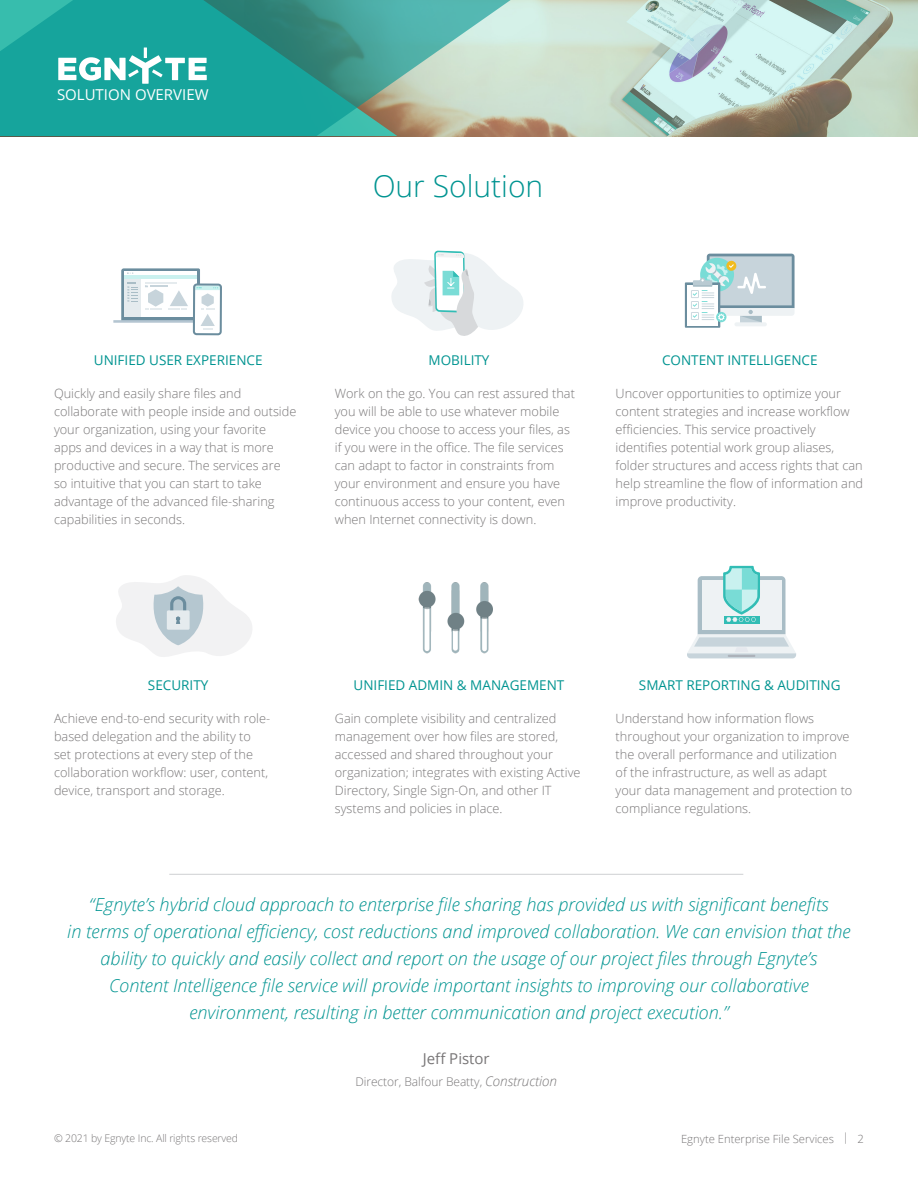
<style>
.page{position:relative;width:918px;height:1188px;background:#fff}
.page>*{position:absolute;margin:0;border:0;box-sizing:border-box;transform-origin:0 0}
.ParaStyle02-Leading{font:300 30px "Open Sans";color:#009491}
.ParaStyle12-Leading{font:italic 300 18px/27px "Open Sans";color:#009491;text-align:center}
.t1{font:15px "Open Sans";color:#fff}
.ParaStyle12-Leading-2{font:15px "Open Sans";color:#787677}
.ParaStyle01-Leading{font:13.5px "Open Sans";color:#009491}
.ParaStyle09-Leading{font:300 12.75px/18px "Open Sans";color:#787677}
.ParaStyle12-Leading-3{font:300 12px "Open Sans";letter-spacing:-.005em;color:#787677}
.t2{font:300 11.25px "Open Sans";color:#787677}
.t3{font:300 10.5px "Open Sans";letter-spacing:-.015em;color:#787677}
.s1{font-style:italic;font-size:13.5px}
</style>
<div class="page">
<img style="left:537px;top:0;width:381px;height:136px">
<svg style="left:0;top:0;width:537px;height:136px"></svg>
<svg style="left:58px;top:48px;width:149px;height:36px"></svg>
<svg style="left:116px;top:575px;width:136px;height:82px"></svg>
<hr style="left:169px;top:874px;width:574px;height:1px;background:#cfd0d2">
<svg style="left:391px;top:251px;width:132px;height:85px"></svg>
<img style="left:419px;top:582px;width:73px;height:72px">
<svg style="left:687px;top:565px;width:109px;height:93px"></svg>
<svg style="left:113px;top:268px;width:109px;height:67px"></svg>
<svg style="left:734px;top:322px;width:33px;height:4px"></svg>
<svg style="left:685px;top:282px;width:35px;height:46px"></svg>
<div style="left:687px;top:285px;width:31px;height:40px;background:#fff"></div>
<svg style="left:691px;top:254px;width:104px;height:68px"></svg>
<p class="t1" style="left:57px;top:84px;width:153px">SOLUTION OVERVIEW</p>
<p class="ParaStyle02-Leading" style="left:373px;top:165px;width:172px">Our Solution</p>
<p class="ParaStyle01-Leading" style="left:94px;top:351px;width:170px">UNIFIED USER EXPERIENCE</p>
<p class="ParaStyle09-Leading" style="left:54px;top:384px;width:244px">Quickly and easily share files and collaborate with people inside and outside your organization, using your favorite apps and devices in a way that is more productive and secure. The services are so intuitive that you can start to take advantage of the advanced file-sharing capabilities in seconds.</p>
<p class="ParaStyle01-Leading" style="left:428px;top:351px;width:63px">MOBILITY</p>
<p class="ParaStyle09-Leading" style="left:335px;top:384px;width:242px">Work on the go. You can rest assured that you will be able to use whatever mobile device you choose to access your files, as if you were in the office. The file services can adapt to factor in constraints from your environment and ensure you have continuous access to your content, even when Internet connectivity is down.</p>
<p class="ParaStyle01-Leading" style="left:662px;top:351px;width:157px">CONTENT INTELLIGENCE</p>
<p class="ParaStyle09-Leading" style="left:616px;top:384px;width:236px">Uncover opportunities to optimize your content strategies and increase workflow</p>
<p class="ParaStyle09-Leading" style="left:616px;top:420px;width:249px">efficiencies. This service proactively identifies potential work group aliases, folder structures and access rights that can help streamline the flow of information and improve productivity.</p>
<p class="ParaStyle01-Leading" style="left:148px;top:676px;width:62px">SECURITY</p>
<p class="ParaStyle09-Leading" style="left:54px;top:709px;width:218px">Achieve end-to-end security with role&shy;based delegation and the ability to set protections at every step of the collaboration workflow: user, content, device, transport and storage.</p>
<p class="ParaStyle01-Leading" style="left:354px;top:676px;width:212px">UNIFIED ADMIN &amp; MANAGEMENT</p>
<p class="ParaStyle09-Leading" style="left:335px;top:709px;width:247px">Gain complete visibility and centralized management over how files are stored, accessed and shared throughout your organization; integrates with existing Active Directory, Single Sign-On, and other IT systems and policies in place.</p>
<p class="ParaStyle01-Leading" style="left:639px;top:676px;width:203px">SMART REPORTING &amp; AUDITING</p>
<p class="ParaStyle09-Leading" style="left:616px;top:709px;width:238px">Understand how information flows throughout your organization to improve the overall performance and utilization<br>of the infrastructure, as well as adapt your data management and protection to compliance regulations.</p>
<p class="ParaStyle12-Leading" style="left:67px;top:891px;width:785px">“Egnyte’s hybrid cloud approach to enterprise file sharing has provided us with significant benefits<br>in terms of operational efficiency, cost reductions and improved collaboration. We can envision that the ability to quickly and easily collect and report on the usage of our project files through Egnyte’s<br>Content Intelligence file service will provide important insights to improving our collaborative environment, resulting in better communication and project execution.”</p>
<p class="ParaStyle12-Leading-2" style="left:423px;top:1048px;width:68px">Jeff Pistor</p>
<p class="ParaStyle12-Leading-3" style="left:355px;top:1074px;width:203px">Director, Balfour Beatty, <span class="s1">Construction</span></p>
<p class="t3" style="left:54px;top:1131px;width:186px">© 2021 by Egnyte Inc. All rights reserved</p>
<p class="t2" style="left:681px;top:1131px;width:184px">Egnyte Enterprise File Services | 2</p>
</div>
